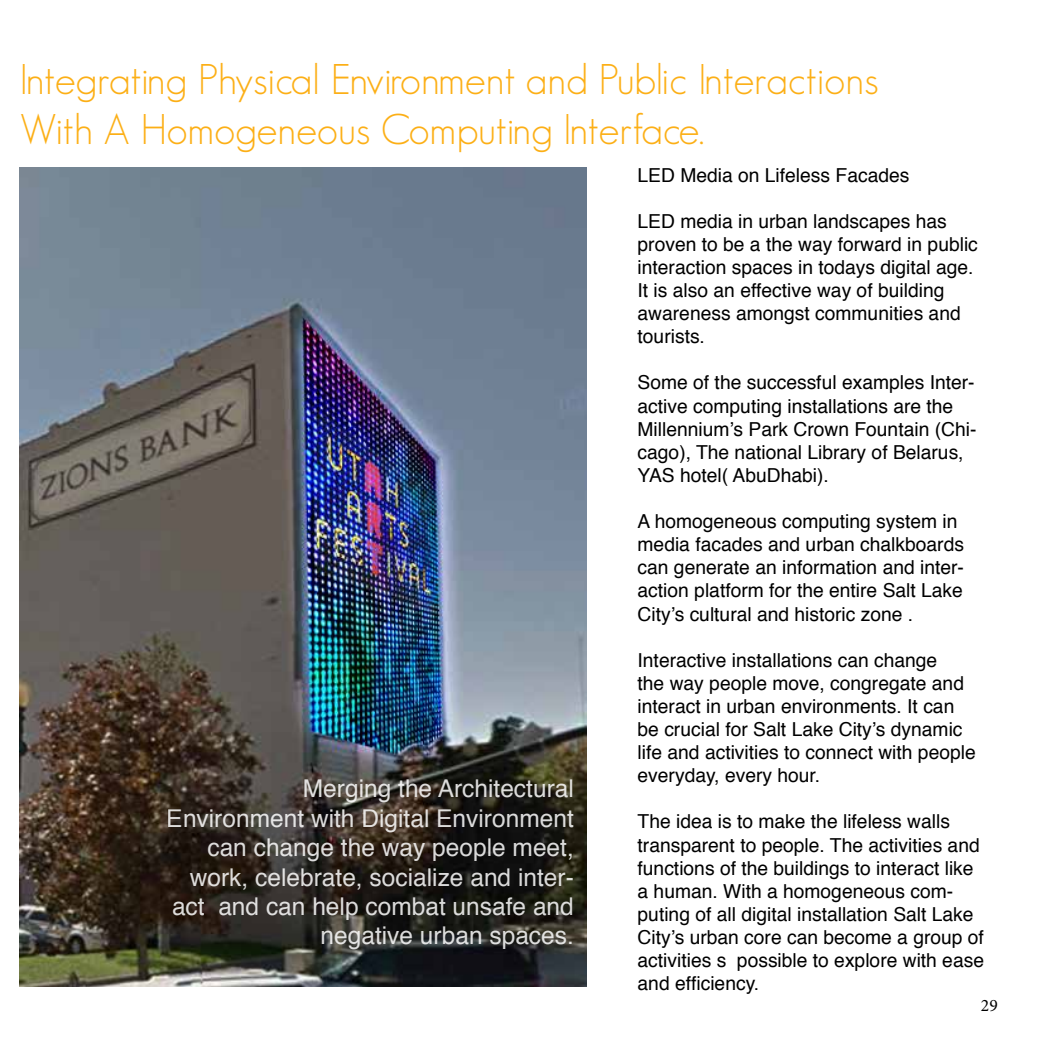
<style>
.page{position:relative;width:1042px;height:1042px;background:#fff}
.page>*{position:absolute;margin:0;border:0;box-sizing:border-box;transform-origin:0 0}
.t1{font:300 42px/50.4px "Geosans";color:#fcaf16}
.t2{font:24.5px/29.4px "Helvetica";color:#fff;text-align:right}
.t3{font:19.25px/23.1px "Helvetica";color:#000}
.t4{font:17.5px "Minion Pro";color:#000}
</style>
<div class="page">
<img style="left:20px;top:167px;width:567px;height:819px">
<h1 class="t1" style="left:20px;top:54px;width:860px">Integrating Physical Environment and Public Interactions<br>With A Homogeneous Computing Interface.</h1>
<p class="t2" style="left:167px;top:775px;width:409px">Merging the Architectural<br>Environment with Digital Environment can change the way people meet, work, celebrate, socialize and inter&shy;act and can help combat unsafe and negative urban spaces.</p>
<p class="t3" style="left:637px;top:164px;width:273px">LED Media on Lifeless Facades</p>
<p class="t3" style="left:637px;top:210px;width:342px">LED media in urban landscapes has proven to be a the way forward in public interaction spaces in todays digital age.<br>It is also an effective way of building awareness amongst communities and tourists.</p>
<p class="t3" style="left:637px;top:372px;width:340px">Some of the successful examples Inter&shy;active computing installations are the Millennium’s Park Crown Fountain (Chi&shy;cago), The national Library of Belarus, YAS hotel( AbuDhabi).</p>
<p class="t3" style="left:637px;top:510px;width:328px">A homogeneous computing system in media facades and urban chalkboards can generate an information and inter&shy;action platform for the entire Salt Lake City’s cultural and historic zone .</p>
<p class="t3" style="left:637px;top:649px;width:340px">Interactive installations can change<br>the way people move, congregate and interact in urban environments. It can be crucial for Salt Lake City’s dynamic life and activities to connect with people everyday, every hour.</p>
<p class="t3" style="left:637px;top:811px;width:348px">The idea is to make the lifeless walls transparent to people. The activities and functions of the buildings to interact like a human. With a homogeneous com&shy;puting of all digital installation Salt Lake City’s urban core can become a group of activities s possible to explore with ease and efficiency.</p>
<p class="t4" style="left:981px;top:993px;width:18px">29</p>
</div>
